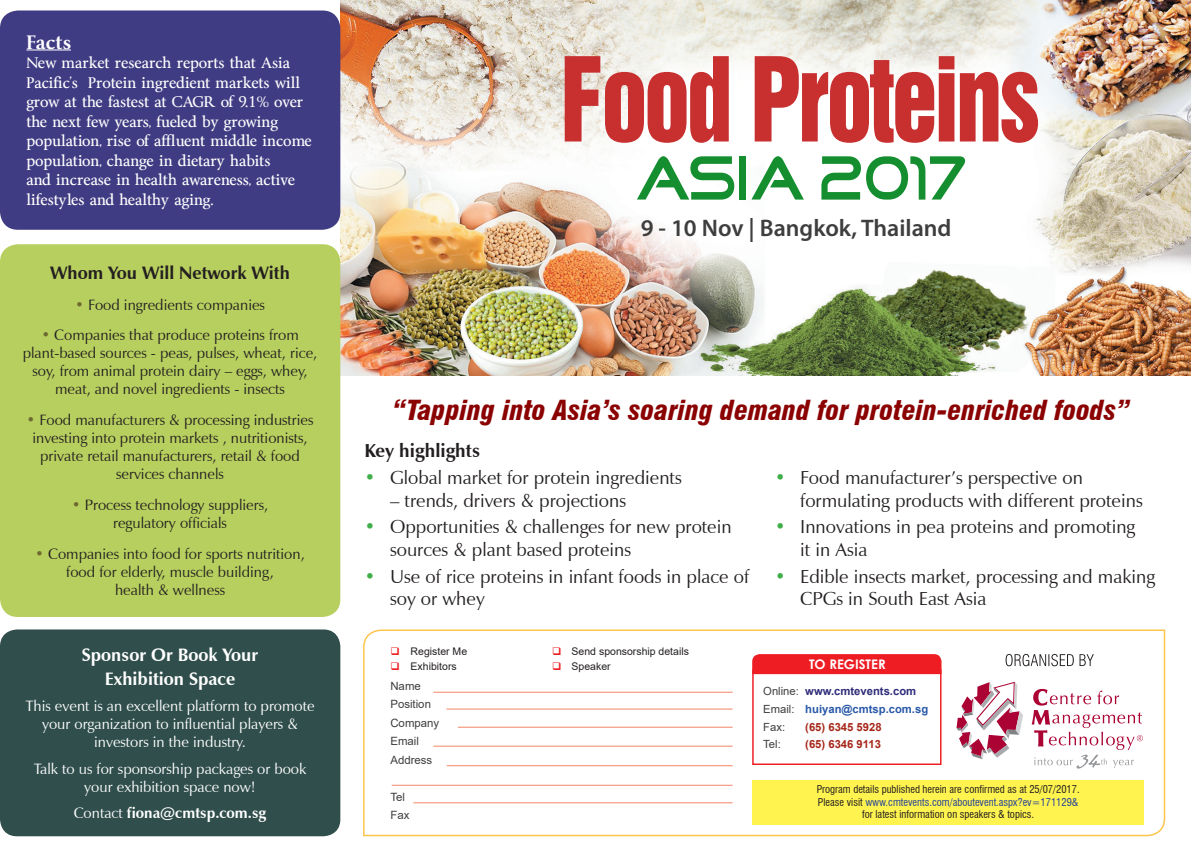
<style>
.page{position:relative;width:1191px;height:851px;background:#fff}
.page>*{position:absolute;margin:0;border:0;box-sizing:border-box;transform-origin:0 0}
.t1{font:italic 900 condensed 27px "Swiss 721 BT";color:#8b0202}
.t2{font:600 24px "Myriad Pro";color:#3e3e3f}
.t3{font:18.75px/22.5px "Zapf Humanist 601 BT";color:#231f20}
.t4{font:700 18.75px "Zapf Humanist 601 BT";color:#231f20}
.t5{font:700 18px/23.4px "Zapf Humanist 601 BT";color:#fff;text-align:center}
.t6{font:700 18px "Zapf Humanist 601 BT";color:#231f20}
.t7{font:700 18px "Byington";color:#fff}
.t8{font:15px/18px "Zapf Humanist 601 BT";color:#231f20;text-align:center}
.t9{font:15px/18px "Zapf Humanist 601 BT";color:#fff;text-align:center}
.t10{font:700 15px "Zapf Humanist 601 BT";color:#fff}
.t11{font:14.25px/19.5px "Byington";color:#fff}
.t12{font:700 13.2px "Century Gothic";color:#fff}
.t13{font:11.4px/18.6px "Arial";color:#3e3e3f}
.t14{font:700 11.25px "Arial";color:#2959a8}
.t15{font:700 11.25px "Arial";color:#2e2c79}
.t16{font:700 11.25px "Arial";color:#a6271a}
.t17{font:11.25px "Arial";color:#3e3e3f}
.t18{font:condensed 10.5px "Swiss 721 BT";color:#231f20}
.t19{font:condensed 10.5px "Swiss 721 BT";color:#223f99}
.t20{font:10.5px "Arial";color:#231f20}
.s1{color:#6e6931}
.s2{font-weight:400}
.s3{color:#40ae49}
.s4{color:#ee1d23}
.s5{font-weight:400;color:#3e3e3f}
.s6{color:#231f20}
</style>
<div class="page">
<svg style="left:363px;top:629px;width:803px;height:207px"></svg>
<svg style="left:1005px;top:653px;width:88px;height:13px"></svg>
<svg style="left:956px;top:681px;width:67px;height:78px"></svg>
<svg style="left:1031px;top:688px;width:111px;height:80px"></svg>
<hr style="left:433px;top:691px;width:299px;height:1px;background:#f48465">
<hr style="left:446px;top:708px;width:286px;height:1px;background:#f48465">
<hr style="left:458px;top:726px;width:274px;height:1px;background:#f48465">
<hr style="left:433px;top:745px;width:299px;height:1px;background:#f48465">
<hr style="left:447px;top:765px;width:285px;height:1px;background:#f48465">
<hr style="left:392px;top:784px;width:340px;height:1px;background:#f48465">
<hr style="left:413px;top:802px;width:319px;height:1px;background:#f48465">
<div style="left:752px;top:669px;width:189px;height:95px;border:1px solid #ee1d23"></div>
<div style="left:752px;top:654px;width:189px;height:20px;background:#ee1d23"></div>
<div style="left:752px;top:779px;width:391px;height:45px;background:#fff34f"></div>
<img style="left:340px;top:0;width:851px;height:375px">
<div style="left:0;top:244px;width:340px;height:373px;background:#b7cf5e;border-radius:18px"></div>
<div style="left:0;top:10px;width:340px;height:220px;background:#403c83;border-radius:18px"></div>
<hr style="left:26px;top:49px;width:45px;height:1px;background:#fff">
<div style="left:0;top:629px;width:340px;height:207px;background:#304f4c;border-radius:17px"></div>
<svg style="left:565px;top:56px;width:163px;height:87px"></svg>
<svg style="left:754px;top:56px;width:284px;height:87px"></svg>
<svg style="left:637px;top:156px;width:97px;height:43px"></svg>
<div style="left:739px;top:156px;width:7px;height:43px;background:#158e2f"></div>
<svg style="left:751px;top:156px;width:53px;height:43px"></svg>
<svg style="left:821px;top:156px;width:144px;height:43px"></svg>
<p class="t7" style="left:26px;top:31px;width:46px">Facts</p>
<p class="t11" style="left:26px;top:54px;width:287px">New market research reports that Asia Pacific’s Protein ingredient markets will grow at the fastest at CAGR of 9.1% over the next few years, fueled by growing population, rise of affluent middle income population, change in dietary habits<br>and increase in health awareness, active lifestyles and healthy aging.</p>
<p class="t6" style="left:50px;top:261px;width:241px">Whom You Will Network With</p>
<p class="t8" style="left:75px;top:295px;width:191px"><span class="s1">•</span> Food ingredients companies</p>
<p class="t8" style="left:23px;top:326px;width:296px"><span class="s1">•</span> Companies that produce proteins from plant-based sources - peas, pulses, wheat, rice, soy, from animal protein dairy – eggs, whey, meat, and novel ingredients - insects</p>
<p class="t8" style="left:27px;top:411px;width:288px"><span class="s1">•</span> Food manufacturers &amp; processing industries investing into protein markets , nutritionists, private retail manufacturers, retail &amp; food services channels</p>
<p class="t8" style="left:72px;top:496px;width:198px"><span class="s1">•</span> Process technology suppliers, regulatory officials</p>
<p class="t8" style="left:35px;top:544px;width:271px"><span class="s1">•</span> Companies into food for sports nutrition, food for elderly, muscle building,<br>health &amp; wellness</p>
<p class="t5" style="left:82px;top:643px;width:178px">Sponsor Or Book Your<br>Exhibition Space</p>
<p class="t9" style="left:25px;top:696px;width:291px">This event is an excellent platform to promote your organization to influential players &amp; investors in the industry.</p>
<p class="t9" style="left:34px;top:759px;width:274px">Talk to us for sponsorship packages or book your exhibition space now!</p>
<p class="t10" style="left:74px;top:803px;width:194px"><span class="s2">Contact</span> fiona@cmtsp.com.sg</p>
<p class="t2" style="left:640px;top:212px;width:312px">9 - 10 Nov | Bangkok, Thailand</p>
<p class="t1" style="left:392px;top:393px;width:738px">“Tapping into Asia’s soaring demand for protein-enriched foods”</p>
<p class="t4" style="left:364px;top:439px;width:117px">Key highlights</p>
<p class="t3" style="left:364px;top:466px;width:319px"><span class="s3">•</span> Global market for protein ingredients</p>
<p class="t3" style="left:390px;top:488px;width:237px">– trends, drivers &amp; projections</p>
<p class="t3" style="left:390px;top:515px;width:343px;text-indent:-26px"><span class="s3">•</span> Opportunities &amp; challenges for new protein sources &amp; plant based proteins</p>
<p class="t3" style="left:390px;top:565px;width:361px;text-indent:-26px"><span class="s3">•</span> Use of rice proteins in infant foods in place of soy or whey</p>
<p class="t3" style="left:800px;top:466px;width:344px;text-indent:-26px"><span class="s3">•</span> Food manufacturer’s perspective on formulating products with different proteins</p>
<p class="t3" style="left:800px;top:515px;width:336px;text-indent:-26px"><span class="s3">•</span> Innovations in pea proteins and promoting it in Asia</p>
<p class="t3" style="left:800px;top:565px;width:356px;text-indent:-26px"><span class="s3">•</span> Edible insects market, processing and making<br>CPGs in South East Asia</p>
<p class="t20" style="left:390px;top:643px;width:78px"><span class="s4">❑</span> Register Me</p>
<p class="t20" style="left:552px;top:643px;width:138px"><span class="s4">❑</span> Send sponsorship details</p>
<p class="t20" style="left:390px;top:658px;width:68px"><span class="s4">❑</span> Exhibitors</p>
<p class="t20" style="left:552px;top:658px;width:60px"><span class="s4">❑</span> Speaker</p>
<p class="t13" style="left:390px;top:676px;width:32px">Name</p>
<p class="t13" style="left:390px;top:694px;width:42px">Position</p>
<p class="t13" style="left:390px;top:713px;width:50px">Company</p>
<p class="t13" style="left:390px;top:731px;width:30px">Email</p>
<p class="t13" style="left:390px;top:750px;width:43px">Address</p>
<p class="t13" style="left:390px;top:787px;width:21px">Tel<br>Fax</p>
<p class="t12" style="left:809px;top:654px;width:78px">TO REGISTER</p>
<p class="t15" style="left:763px;top:683px;width:154px"><span class="s5">Online:</span> www.cmtevents.com</p>
<p class="t14" style="left:763px;top:701px;width:166px"><span class="s5">Email:</span> huiyan@cmtsp.com.sg</p>
<p class="t17" style="left:763px;top:718px;width:23px">Fax:</p>
<p class="t16" style="left:805px;top:718px;width:78px">(65) 6345 5928</p>
<p class="t17" style="left:763px;top:736px;width:19px">Tel:</p>
<p class="t16" style="left:805px;top:736px;width:77px">(65) 6346 9113</p>
<p class="t18" style="left:816px;top:783px;width:264px">Program details published herein are confirmed as at 25/07/2017.</p>
<p class="t19" style="left:818px;top:795px;width:262px"><span class="s6">Please visit</span> www.cmtevents.com/aboutevent.aspx?ev=171129&amp;</p>
<p class="t18" style="left:862px;top:808px;width:174px">for latest information on speakers &amp; topics.</p>
</div>
